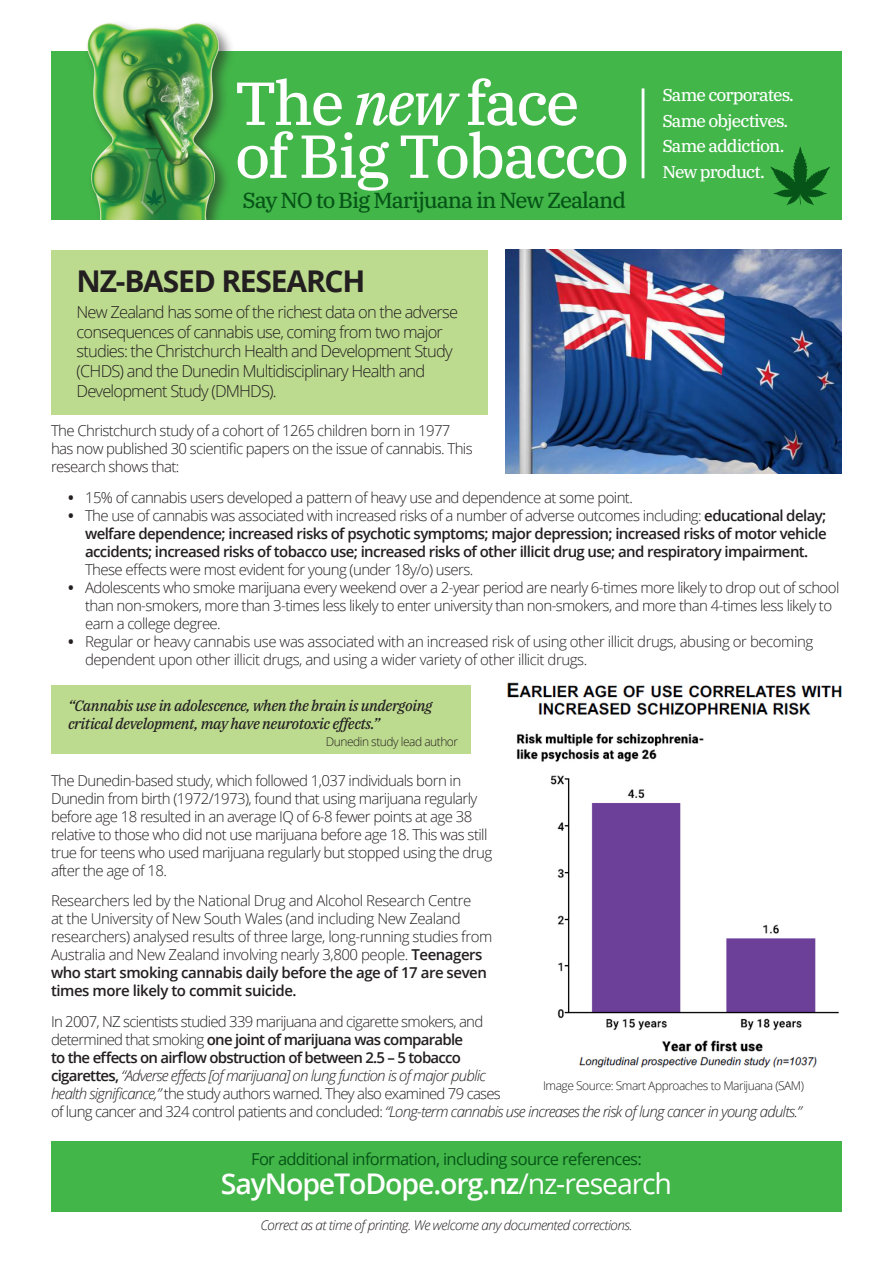
<style>
.page{position:relative;width:893px;height:1263px;background:#fff}
.page>*{position:absolute;margin:0;border:0;box-sizing:border-box;transform-origin:0 0}
.t1{font:60.6px/52.9px "IBM Plex Serif Text";letter-spacing:-.04em;color:#fff}
.INTRO_Heading{font:700 30px "Open Sans";letter-spacing:-.04em;color:#231f20}
.t2{font:600 28.5px "Open Sans";letter-spacing:-.04em;color:#fff}
.t3{font:21.75px "IBM Plex Serif Text";letter-spacing:-.05em;color:#065417}
.t4{font:17.1px/25.8px "IBM Plex Serif Text";letter-spacing:-.05em;color:#fff}
.INTRO_copy{font:300 16.5px/19.8px "Open Sans";letter-spacing:-.05em;color:#231f20}
.t5{font:16.5px "Open Sans";letter-spacing:-.04em;color:#065417}
.Body_Copy{font:300 15px/18px "Open Sans";letter-spacing:-.04em;color:#231f20}
.t6{font:600 15px/18px "Open Sans";letter-spacing:-.04em;color:#231f20}
.HIGHLIGHT_copy{font:italic 15px/18px "IBM Plex Serif Text";letter-spacing:-.03em;color:#231f20}
.t7{font:italic 300 13.5px "Open Sans";letter-spacing:-.04em;color:#231f20}
.Source{font:300 12px "Open Sans";letter-spacing:-.04em;color:#231f20}
.Body_Copy-2{font:300 12px "Open Sans";letter-spacing:-.04em;color:#231f20}
.s1{font-style:italic}
.s2{font-weight:700}
.s3{font-weight:300}
.s4{font-weight:600}
.s5{font-weight:400}
</style>
<div class="page">
<div style="left:51px;top:51px;width:791px;height:169px;background:#42b649"></div>
<img style="left:87px;top:23px;width:145px;height:197px">
<hr style="left:642px;top:88px;width:2px;height:90px;background:#fff">
<svg style="left:770px;top:147px;width:60px;height:58px"></svg>
<div style="left:51px;top:250px;width:436px;height:165px;background:#bddb8f"></div>
<div style="left:51px;top:1141px;width:791px;height:71px;background:#42b649"></div>
<img style="left:505px;top:250px;width:337px;height:223px">
<div style="left:51px;top:685px;width:420px;height:68px;background:#bddb8f"></div>
<img style="left:507px;top:682px;width:335px;height:386px">
<h1 class="t1" style="left:235px;top:72px;width:396px">The <span class="s1">new</span> face of Big Tobacco</h1>
<p class="t4" style="left:662px;top:81px;width:133px">Same corporates.<br>Same objectives.<br>Same addiction.<br>New product.</p>
<h3 class="t3" style="left:242px;top:183px;width:385px">Say NO to Big Marijuana in New Zealand</h3>
<p class="INTRO_Heading" style="left:77px;top:260px;width:290px">NZ-BASED RESEARCH</p>
<p class="INTRO_copy" style="left:77px;top:301px;width:383px">New Zealand has some of the richest data on the adverse consequences of cannabis use, coming from two major studies: the Christchurch Health and Development Study (CHDS) and the Dunedin Multidisciplinary Health and Development Study (DMHDS).</p>
<p class="Body_Copy" style="left:51px;top:421px;width:423px">The Christchurch study of a cohort of 1265 children born in 1977 has now published 30 scientific papers on the issue of cannabis. This research shows that:</p>
<p class="Body_Copy" style="left:68px;top:488px;width:566px"><span class="s2">•</span> 15% of cannabis users developed a pattern of heavy use and dependence at some point.</p>
<p class="t6" style="left:85px;top:506px;width:743px;text-indent:-17px"><span class="s2">•</span> <span class="s3">The use of cannabis was associated with increased risks of a number of adverse outcomes including:</span> educational delay; welfare dependence; increased risks of psychotic symptoms; major depression; increased risks of motor vehicle accidents; increased risks of tobacco use; increased risks of other illicit drug use; and respiratory impairment.<br><span class="s3">These effects were most evident for young (under 18y/o) users.</span></p>
<p class="Body_Copy" style="left:85px;top:578px;width:756px;text-indent:-17px"><span class="s2">•</span> Adolescents who smoke marijuana every weekend over a 2-year period are nearly 6-times more likely to drop out of school than non-smokers, more than 3-times less likely to enter university than non-smokers, and more than 4-times less likely to earn a college degree.</p>
<p class="Body_Copy" style="left:85px;top:632px;width:730px;text-indent:-17px"><span class="s2">•</span> Regular or heavy cannabis use was associated with an increased risk of using other illicit drugs, abusing or becoming dependent upon other illicit drugs, and using a wider variety of other illicit drugs.</p>
<p class="HIGHLIGHT_copy" style="left:68px;top:695px;width:366px">“Cannabis use in adolescence, when the brain is undergoing critical development, may have neurotoxic effects.”</p>
<p class="Body_Copy-2" style="left:326px;top:733px;width:134px">Dunedin study lead author</p>
<p class="Body_Copy" style="left:51px;top:771px;width:443px">The Dunedin-based study, which followed 1,037 individuals born in Dunedin from birth (1972/1973), found that using marijuana regularly before age 18 resulted in an average IQ of 6-8 fewer points at age 38 relative to those who did not use marijuana before age 18. This was still true for teens who used marijuana regularly but stopped using the drug after the age of 18.</p>
<p class="Body_Copy" style="left:51px;top:891px;width:443px">Researchers led by the National Drug and Alcohol Research Centre<br>at the University of New South Wales (and including New Zealand researchers) analysed results of three large, long-running studies from Australia and New Zealand involving nearly 3,800 people. <span class="s4">Teenagers who start smoking cannabis daily before the age of 17 are seven times more likely to commit suicide.</span></p>
<p class="Body_Copy" style="left:51px;top:1012px;width:752px">In 2007, NZ scientists studied 339 marijuana and cigarette smokers, and<br>determined that smoking <span class="s4">one joint of marijuana was comparable<br>to the effects on airflow obstruction of between 2.5 – 5 tobacco<br>cigarettes,</span> <span class="s1">“Adverse effects [of marijuana] on lung function is of major public<br>health significance,”</span> the study authors warned. They also examined 79 cases<br>of lung cancer and 324 control patients and concluded: <span class="s1">“Long-term cannabis use increases the risk of lung cancer in young adults.”</span></p>
<p class="Source" style="left:543px;top:1078px;width:263px">Image Source: Smart Approaches to Marijuana (SAM)</p>
<p class="t5" style="left:251px;top:1147px;width:392px">For additional information, including source references:</p>
<p class="t2" style="left:221px;top:1164px;width:453px">SayNopeToDope.org.nz<span class="s5">/nz-research</span></p>
<p class="t7" style="left:260px;top:1216px;width:374px">Correct as at time of printing. We welcome any documented corrections.</p>
</div>
